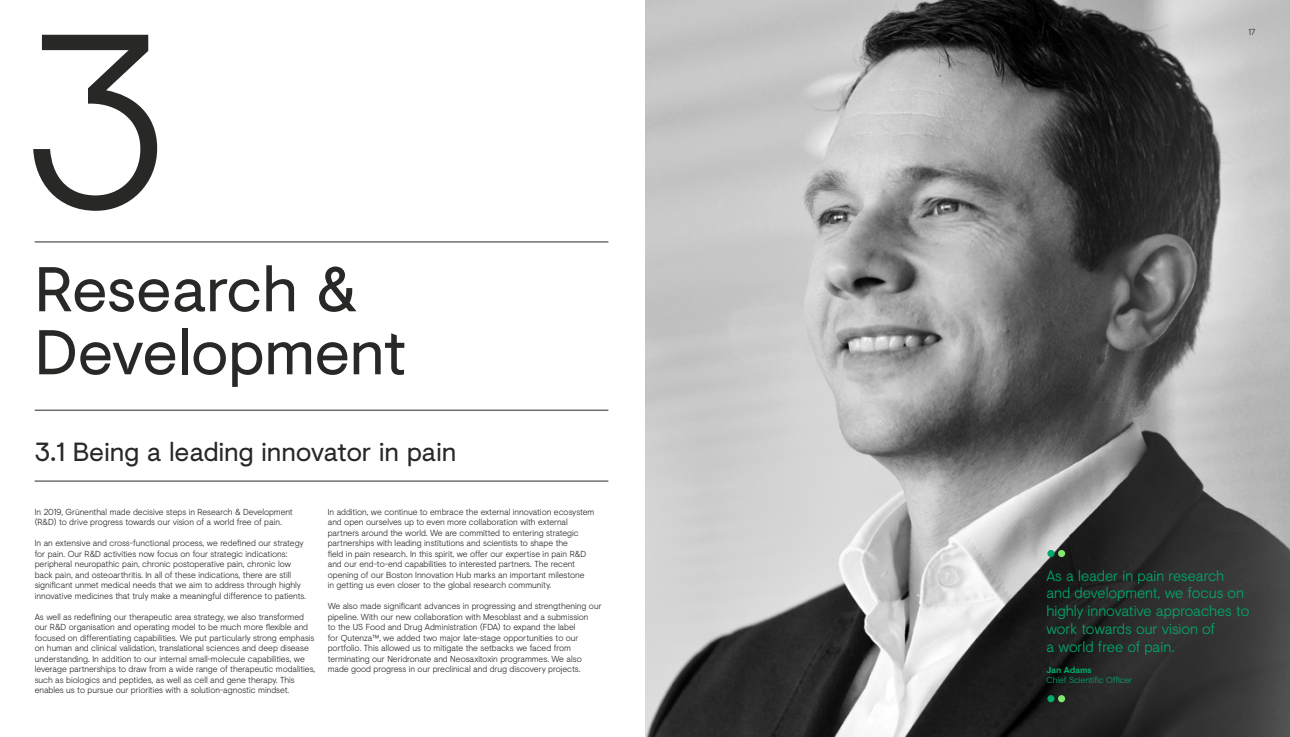
<style>
.page{position:relative;width:1290px;height:737px;background:#fff}
.page>*{position:absolute;margin:0;border:0;box-sizing:border-box;transform-origin:0 0}
.t1{font:300 247.89px "Visuelt";color:#282827}
.t2{font:63px/63px "Visuelt";letter-spacing:-.01em;color:#282827}
.t3{font:26.25px "Visuelt";letter-spacing:-.01em;color:#282827}
.t4{font:300 14.88px/17.8px "Visuelt";letter-spacing:-.005em;color:#00ab69}
.t5{font:300 8.75px/10.5px "Visuelt";letter-spacing:-.005em;color:#282827}
.t6{font:300 8.75px "Visuelt";color:#00ab69}
.t7{font:700 8.75px "Visuelt";letter-spacing:-.01em;color:#00ab69}
</style>
<div class="page">
<img style="left:645px;top:0;width:645px;height:737px">
<hr style="left:35px;top:242px;width:573px;height:1px;background:#282827">
<hr style="left:35px;top:410px;width:573px;height:1px;background:#282827">
<hr style="left:35px;top:481px;width:573px;height:1px;background:#282827">
<div style="left:1047px;top:550px;width:7px;height:7px;background:#00ab69;border-radius:50%"></div>
<div style="left:1058px;top:550px;width:7px;height:7px;background:#85e773;border-radius:50%"></div>
<div style="left:1058px;top:695px;width:7px;height:7px;background:#85e773;border-radius:50%"></div>
<div style="left:1047px;top:695px;width:7px;height:7px;background:#00ab69;border-radius:50%"></div>
<h1 class="t1" style="left:25px;top:-57px;width:144px">3</h1>
<h2 class="t2" style="left:35px;top:256px;width:373px">Research &amp;<br>Development</h2>
<h3 class="t3" style="left:35px;top:433px;width:423px">3.1 Being a leading innovator in pain</h3>
<p class="t5" style="left:35px;top:506px;width:260px">In 2019, Grünenthal made decisive steps in Research &amp; Development (R&amp;D) to drive progress towards our vision of a world free of pain.</p>
<p class="t5" style="left:35px;top:537px;width:273px">In an extensive and cross-functional process, we redefined our strategy for pain. Our R&amp;D activities now focus on four strategic indications: peripheral neuropathic pain, chronic postoperative pain, chronic low back pain, and osteoarthritis. In all of these indications, there are still significant unmet medical needs that we aim to address through highly innovative medicines that truly make a meaningful difference to patients.</p>
<p class="t5" style="left:35px;top:611px;width:282px">As well as redefining our therapeutic area strategy, we also transformed our R&amp;D organisation and operating model to be much more flexible and focused on differentiating capabilities. We put particularly strong emphasis on human and clinical validation, translational sciences and deep disease understanding. In addition to our internal small-molecule capabilities, we leverage partnerships to draw from a wide range of therapeutic modalities, such as biologics and peptides, as well as cell and gene therapy. This enables us to pursue our priorities with a solution-agnostic mindset.</p>
<p class="t5" style="left:328px;top:506px;width:268px">In addition, we continue to embrace the external innovation ecosystem and open ourselves up to even more collaboration with external partners around the world. We are committed to entering strategic partnerships with leading institutions and scientists to shape the<br>field in pain research. In this spirit, we offer our expertise in pain R&amp;D and our end-to-end capabilities to interested partners. The recent opening of our Boston Innovation Hub marks an important milestone<br>in getting us even closer to the global research community.</p>
<p class="t5" style="left:328px;top:600px;width:275px">We also made significant advances in progressing and strengthening our pipeline. With our new collaboration with Mesoblast and a submission<br>to the US Food and Drug Administration (FDA) to expand the label<br>for Qutenza™, we added two major late-stage opportunities to our portfolio. This allowed us to mitigate the setbacks we faced from terminating our Neridronate and Neosaxitoxin programmes. We also made good progress in our preclinical and drug discovery projects.</p>
<p class="t5" style="left:1248px;top:26px;width:8px">17</p>
<h3 class="t4" style="left:1046px;top:565px;width:204px">As a leader in pain research and development, we focus on highly innovative approaches to work towards our vision of<br>a world free of pain.</h3>
<p class="t7" style="left:1046px;top:663px;width:47px">Jan Adams</p>
<p class="t6" style="left:1046px;top:674px;width:88px">Chief Scientific Officer</p>
</div>
